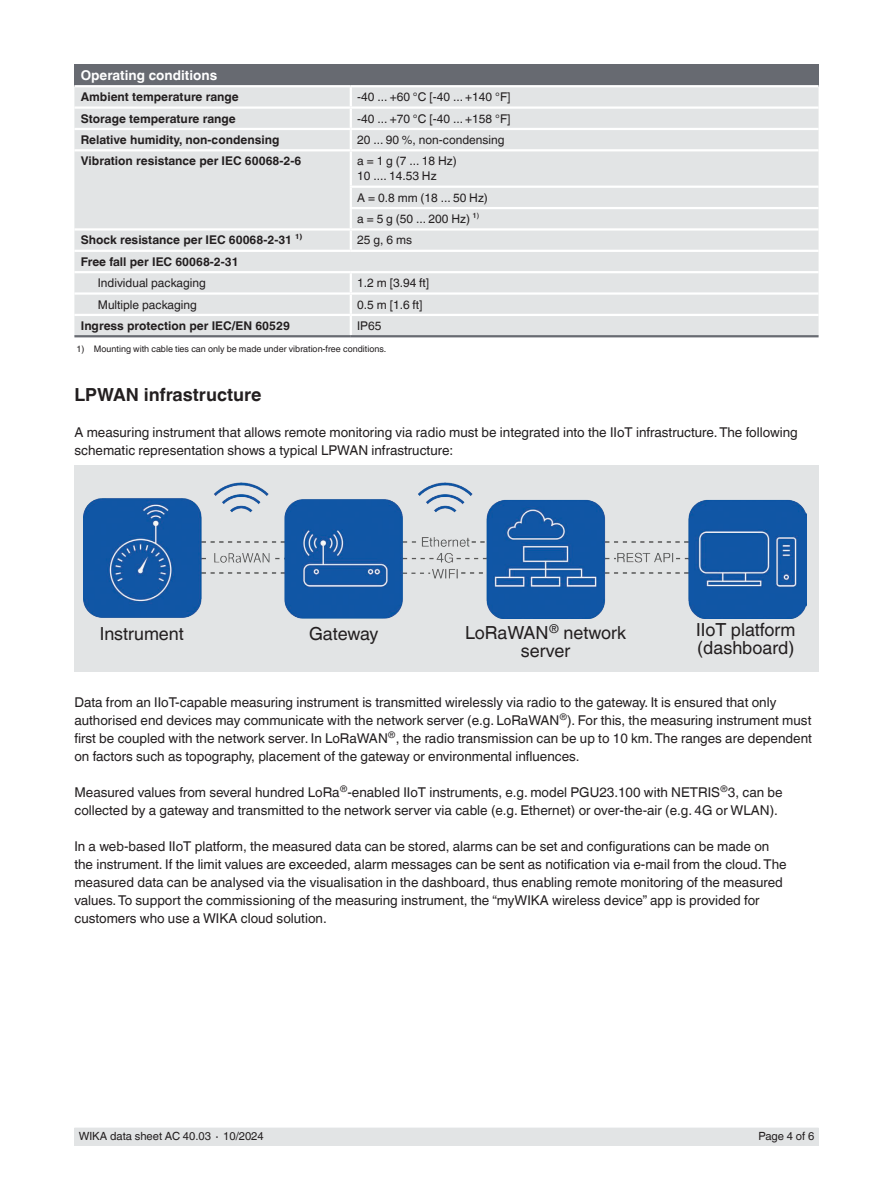
<style>
.page{position:relative;width:893px;height:1188px;background:#fff}
.page>*{position:absolute;margin:0;border:0;box-sizing:border-box;transform-origin:0 0}
.t1{font:18px/18px "Helvetica World";color:#231f20}
.t2{font:700 18px "Helvetica World";color:#231f20}
.t3{font:13.5px/18px "Helvetica World";color:#231f20}
.t4{font:700 13.5px "Helvetica World";color:#fff}
.t5{font:12px/15px "Helvetica World";color:#231f20}
.t6{font:700 12px "Helvetica World";color:#231f20}
.t7{font:11.25px "Helvetica World";color:#231f20}
.t8{font:9px "Helvetica World";color:#231f20}
</style>
<div class="page">
<div style="left:74px;top:1128px;width:745px;height:17px;background:#e2e4e5"></div>
<div style="left:74px;top:64px;width:745px;height:22px;background:#676a71"></div>
<div style="left:74px;top:87px;width:745px;height:248px;background:#e2e4e5"></div>
<hr style="left:74px;top:85px;width:277px;height:2px;background:#fff">
<hr style="left:351px;top:85px;width:468px;height:2px;background:#fff">
<hr style="left:74px;top:106px;width:277px;height:3px;background:#fff">
<hr style="left:351px;top:106px;width:468px;height:3px;background:#fff">
<hr style="left:74px;top:128px;width:277px;height:2px;background:#fff">
<hr style="left:351px;top:128px;width:468px;height:2px;background:#fff">
<svg style="left:350px;top:87px;width:2px;height:62px"></svg>
<hr style="left:351px;top:149px;width:468px;height:2px;background:#fff">
<hr style="left:350px;top:186px;width:469px;height:2px;background:#fff">
<hr style="left:350px;top:207px;width:469px;height:2px;background:#fff">
<hr style="left:351px;top:228px;width:468px;height:3px;background:#fff">
<hr style="left:74px;top:292px;width:277px;height:3px;background:#fff">
<hr style="left:351px;top:292px;width:468px;height:3px;background:#fff">
<hr style="left:74px;top:314px;width:277px;height:2px;background:#fff">
<hr style="left:351px;top:314px;width:468px;height:2px;background:#fff">
<svg style="left:350px;top:273px;width:2px;height:62px"></svg>
<hr style="left:74px;top:335px;width:277px;height:2px;background:#676a71">
<hr style="left:351px;top:335px;width:468px;height:2px;background:#676a71">
<hr style="left:74px;top:149px;width:277px;height:2px;background:#fff">
<hr style="left:350px;top:151px;width:2px;height:35px;background:#fff">
<svg style="left:350px;top:188px;width:2px;height:62px"></svg>
<hr style="left:74px;top:228px;width:277px;height:3px;background:#fff">
<hr style="left:74px;top:250px;width:277px;height:2px;background:#fff">
<hr style="left:351px;top:250px;width:468px;height:2px;background:#fff">
<hr style="left:74px;top:271px;width:277px;height:2px;background:#fff">
<hr style="left:351px;top:271px;width:468px;height:2px;background:#fff">
<div style="left:74px;top:465px;width:745px;height:207px;background:#e2e4e5"></div>
<img style="left:84px;top:482px;width:723px;height:137px">
<p class="t4" style="left:81px;top:67px;width:138px">Operating conditions</p>
<p class="t6" style="left:81px;top:90px;width:160px">Ambient temperature range</p>
<p class="t5" style="left:357px;top:90px;width:155px">-40 ... +60 °C [-40 ... +140 °F]</p>
<p class="t6" style="left:81px;top:111px;width:156px">Storage temperature range</p>
<p class="t5" style="left:357px;top:111px;width:155px">-40 ... +70 °C [-40 ... +158 °F]</p>
<p class="t6" style="left:81px;top:133px;width:200px">Relative humidity, non-condensing</p>
<p class="t5" style="left:357px;top:132px;width:149px">20 ... 90 %, non-condensing</p>
<p class="t6" style="left:81px;top:154px;width:222px">Vibration resistance per IEC 60068-2-6</p>
<p class="t5" style="left:357px;top:154px;width:101px">a = 1 g (7 ... 18 Hz)<br>10 .... 14.53 Hz</p>
<p class="t5" style="left:357px;top:187px;width:132px;line-height:21.3px">A = 0.8 mm (18 ... 50 Hz) a = 5 g (50 ... 200 Hz) ¹⁾</p>
<p class="t6" style="left:81px;top:233px;width:223px">Shock resistance per IEC 60068-2-31 ¹⁾</p>
<p class="t5" style="left:357px;top:233px;width:56px">25 g, 6 ms</p>
<p class="t6" style="left:81px;top:255px;width:159px">Free fall per IEC 60068-2-31</p>
<p class="t5" style="left:98px;top:276px;width:110px">Individual packaging</p>
<p class="t5" style="left:357px;top:276px;width:74px">1.2 m [3.94 ft]</p>
<p class="t5" style="left:98px;top:297px;width:101px">Multiple packaging</p>
<p class="t5" style="left:357px;top:297px;width:67px">0.5 m [1.6 ft]</p>
<p class="t6" style="left:81px;top:319px;width:211px">Ingress protection per IEC/EN 60529</p>
<p class="t5" style="left:357px;top:318px;width:26px">IP65</p>
<p class="t8" style="left:77px;top:344px;width:311px">1) Mounting with cable ties can only be made under vibration-free conditions.</p>
<h1 class="t2" style="left:74px;top:384px;width:189px">LPWAN infrastructure</h1>
<p class="t3" style="left:74px;top:423px;width:725px">A measuring instrument that allows remote monitoring via radio must be integrated into the IIoT infrastructure. The following schematic representation shows a typical LPWAN infrastructure:</p>
<h1 class="t1" style="left:100px;top:625px;width:86px">Instrument</h1>
<h1 class="t1" style="left:696px;top:621px;width:101px">IIoT platform (dashboard)</h1>
<h1 class="t1" style="left:309px;top:625px;width:71px">Gateway</h1>
<h1 class="t1" style="left:465px;top:624px;width:163px;text-align:center">LoRaWAN<sup>®</sup> network server</h1>
<p class="t3" style="left:74px;top:693px;width:739px">Data from an IIoT-capable measuring instrument is transmitted wirelessly via radio to the gateway. It is ensured that only authorised end devices may communicate with the network server (e.g. LoRaWAN<sup>®</sup>). For this, the measuring instrument must first be coupled with the network server. In LoRaWAN<sup>®</sup>, the radio transmission can be up to 10 km. The ranges are dependent on factors such as topography, placement of the gateway or environmental influences.</p>
<p class="t3" style="left:74px;top:783px;width:710px">Measured values from several hundred LoRa<sup>®</sup>-enabled IIoT instruments, e.g. model PGU23.100 with NETRIS<sup>®</sup>3, can be collected by a gateway and transmitted to the network server via cable (e.g. Ethernet) or over-the-air (e.g. 4G or WLAN).</p>
<p class="t3" style="left:74px;top:837px;width:714px">In a web-based IIoT platform, the measured data can be stored, alarms can be set and configurations can be made on the instrument. If the limit values are exceeded, alarm messages can be sent as notification via e-mail from the cloud. The measured data can be analysed via the visualisation in the dashboard, thus enabling remote monitoring of the measured values. To support the commissioning of the measuring instrument, the “myWIKA wireless device” app is provided for customers who use a WIKA cloud solution.</p>
<p class="t7" style="left:79px;top:1130px;width:187px">WIKA data sheet AC 40.03 ∙ 10/2024</p>
<p class="t7" style="left:759px;top:1130px;width:57px">Page 4 of 6</p>
</div>
